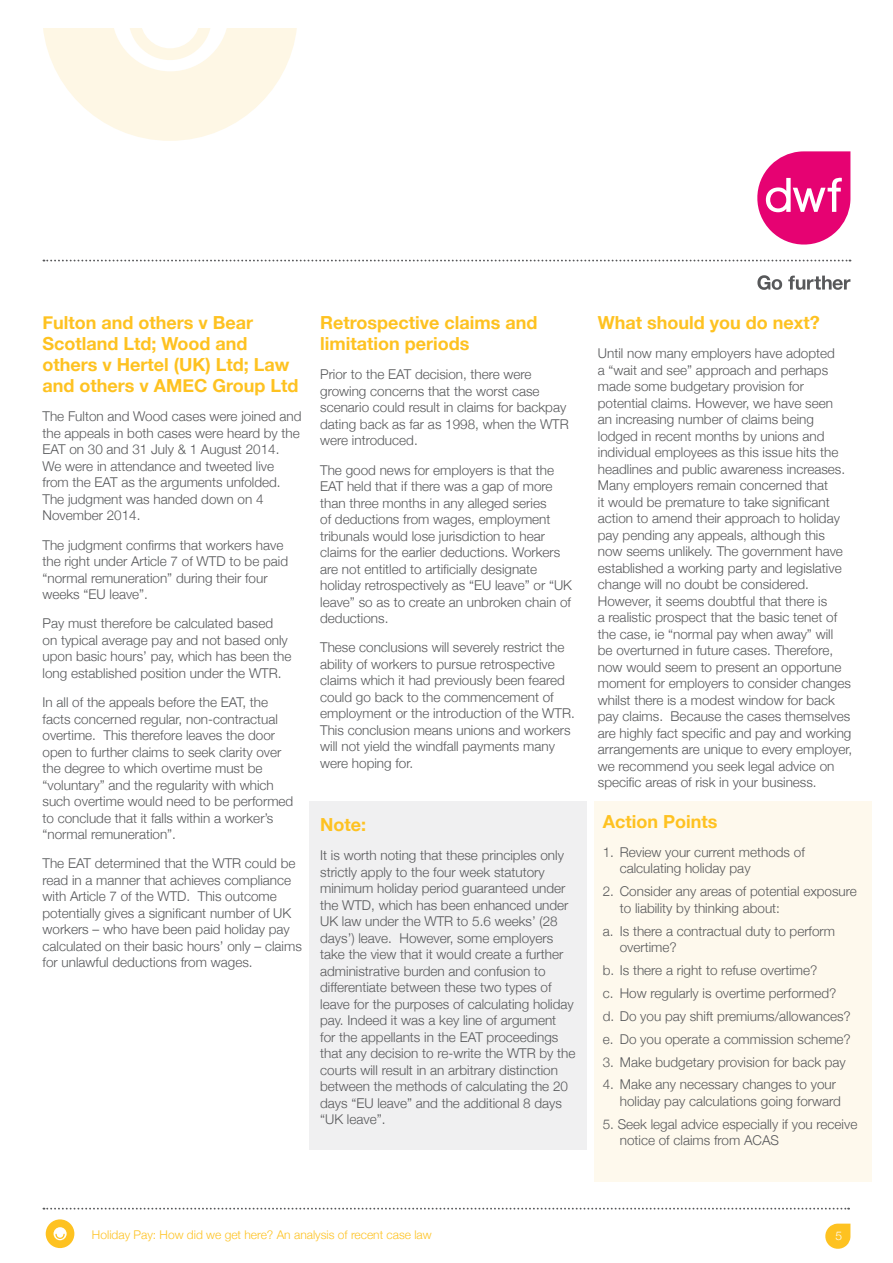
<style>
.page{position:relative;width:893px;height:1263px;background:#fff}
.page>*{position:absolute;margin:0;border:0;box-sizing:border-box;transform-origin:0 0}
.t1{font:700 18px/21px "Helvetica Neue";color:#fec221}
.t2{font:300 13.5px/16.5px "Helvetica Neue";color:#57585a}
.t3{font:300 12px "Helvetica Neue";color:#fec221}
.t4{font:300 12px "Helvetica Neue";color:#fff}
</style>
<div class="page">
<svg style="left:43px;top:28px;width:254px;height:113px"></svg>
<svg style="left:43px;top:260px;width:807px;height:1px"></svg>
<svg style="left:757px;top:275px;width:93px;height:15px"></svg>
<svg style="left:757px;top:151px;width:93px;height:94px"></svg>
<div style="left:309px;top:801px;width:278px;height:349px;background:#f0f0f1"></div>
<div style="left:594px;top:801px;width:278px;height:381px;background:#fef9ed"></div>
<svg style="left:43px;top:1208px;width:806px;height:1px"></svg>
<svg style="left:825px;top:1223px;width:25px;height:26px"></svg>
<svg style="left:46px;top:1219px;width:28px;height:29px"></svg>
<p class="t1" style="left:43px;top:312px;width:258px">Fulton and others v Bear<br>Scotland Ltd; Wood and others v Hertel (UK) Ltd; Law and others v AMEC Group Ltd</p>
<p class="t2" style="left:43px;top:408px;width:261px">The Fulton and Wood cases were joined and the appeals in both cases were heard by the EAT on 30 and 31 July &amp; 1 August 2014.<br>We were in attendance and tweeted live from the EAT as the arguments unfolded.<br>The judgment was handed down on 4<br>November 2014.</p>
<p class="t2" style="left:43px;top:536px;width:247px">The judgment confirms that workers have the right under Article 7 of WTD to be paid “normal remuneration” during their four weeks “EU leave”.</p>
<p class="t2" style="left:43px;top:615px;width:250px">Pay must therefore be calculated based<br>on typical average pay and not based only upon basic hours’ pay, which has been the long established position under the WTR.</p>
<p class="t2" style="left:43px;top:694px;width:252px">In all of the appeals before the EAT, the facts concerned regular, non-contractual overtime. This therefore leaves the door open to further claims to seek clarity over the degree to which overtime must be “voluntary” and the regularity with which such overtime would need to be performed to conclude that it falls within a worker’s “normal remuneration”.</p>
<p class="t2" style="left:43px;top:855px;width:261px">The EAT determined that the WTR could be read in a manner that achieves compliance with Article 7 of the WTD. This outcome potentially gives a significant number of UK workers – who have been paid holiday pay calculated on their basic hours’ only – claims for unlawful deductions from wages.</p>
<p class="t1" style="left:320px;top:312px;width:219px">Retrospective claims and limitation periods</p>
<p class="t2" style="left:320px;top:366px;width:250px">Prior to the EAT decision, there were growing concerns that the worst case scenario could result in claims for backpay dating back as far as 1998, when the WTR were introduced.</p>
<p class="t2" style="left:320px;top:461px;width:253px">The good news for employers is that the EAT held that if there was a gap of more than three months in any alleged series<br>of deductions from wages, employment tribunals would lose jurisdiction to hear claims for the earlier deductions. Workers are not entitled to artificially designate holiday retrospectively as “EU leave” or “UK leave” so as to create an unbroken chain of deductions.</p>
<p class="t2" style="left:320px;top:639px;width:256px">These conclusions will severely restrict the ability of workers to pursue retrospective claims which it had previously been feared could go back to the commencement of employment or the introduction of the WTR.<br>This conclusion means unions and workers will not yield the windfall payments many were hoping for.</p>
<p class="t1" style="left:320px;top:813px;width:48px">Note:</p>
<p class="t2" style="left:320px;top:847px;width:257px">It is worth noting that these principles only strictly apply to the four week statutory minimum holiday period guaranteed under the WTD, which has been enhanced under UK law under the WTR to 5.6 weeks’ (28 days’) leave. However, some employers take the view that it would create a further administrative burden and confusion to differentiate between these two types of leave for the purposes of calculating holiday pay. Indeed it was a key line of argument<br>for the appellants in the EAT proceedings that any decision to re-write the WTR by the courts will result in an arbitrary distinction between the methods of calculating the 20 days “EU leave” and the additional 8 days “UK leave”.</p>
<p class="t1" style="left:598px;top:312px;width:224px">What should you do next?</p>
<p class="t2" style="left:598px;top:345px;width:256px">Until now many employers have adopted<br>a “wait and see” approach and perhaps made some budgetary provision for potential claims. However, we have seen<br>an increasing number of claims being lodged in recent months by unions and individual employees as this issue hits the headlines and public awareness increases.<br>Many employers remain concerned that<br>it would be premature to take significant action to amend their approach to holiday pay pending any appeals, although this now seems unlikely. The government have established a working party and legislative change will no doubt be considered.<br>However, it seems doubtful that there is<br>a realistic prospect that the basic tenet of the case, ie “normal pay when away” will<br>be overturned in future cases. Therefore, now would seem to present an opportune moment for employers to consider changes whilst there is a modest window for back pay claims. Because the cases themselves are highly fact specific and pay and working arrangements are unique to every employer, we recommend you seek legal advice on specific areas of risk in your business.</p>
<p class="t1" style="left:603px;top:810px;width:116px">Action Points</p>
<p class="t2" style="left:620px;top:843px;width:187px;text-indent:-17px">1. Review your current methods of calculating holiday pay</p>
<p class="t2" style="left:620px;top:883px;width:239px;text-indent:-17px">2. Consider any areas of potential exposure to liability by thinking about:</p>
<p class="t2" style="left:620px;top:922px;width:217px;text-indent:-17px">a. Is there a contractual duty to perform overtime?</p>
<p class="t2" style="left:603px;top:962px;width:216px">b. Is there a right to refuse overtime?</p>
<p class="t2" style="left:603px;top:984px;width:235px">c. How regularly is overtime performed?</p>
<p class="t2" style="left:603px;top:1007px;width:250px">d. Do you pay shift premiums/allowances?</p>
<p class="t2" style="left:603px;top:1030px;width:250px">e. Do you operate a commission scheme?</p>
<p class="t2" style="left:603px;top:1053px;width:245px">3. Make budgetary provision for back pay</p>
<p class="t2" style="left:620px;top:1076px;width:223px;text-indent:-17px">4. Make any necessary changes to your holiday pay calculations going forward</p>
<p class="t2" style="left:620px;top:1115px;width:239px;text-indent:-17px">5. Seek legal advice especially if you receive notice of claims from ACAS</p>
<p class="t3" style="left:92px;top:1228px;width:341px">Holiday Pay: How did we get here? An analysis of recent case law</p>
<p class="t4" style="left:835px;top:1228px;width:8px">5</p>
</div>
